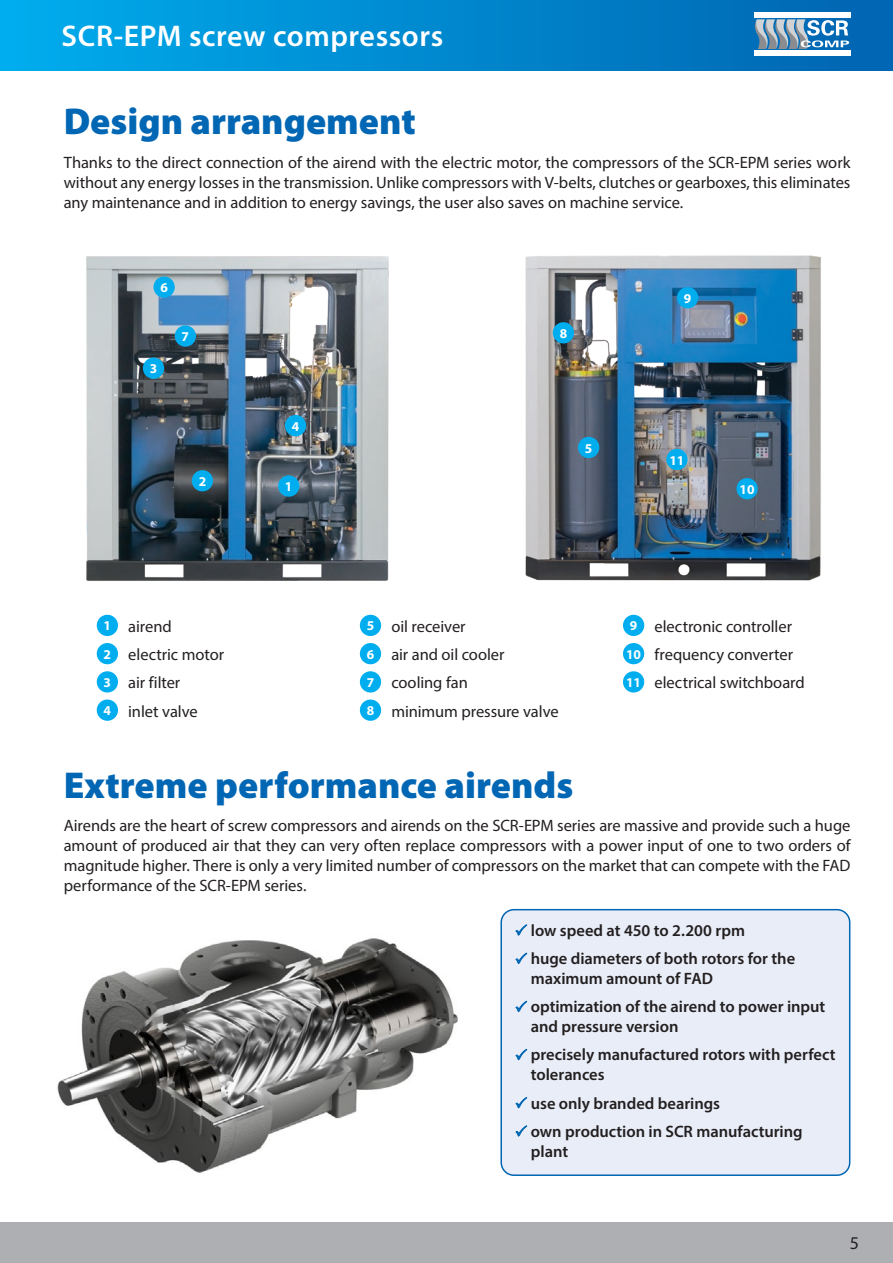
<style>
.page{position:relative;width:893px;height:1263px;background:#fff}
.page>*{position:absolute;margin:0;border:0;box-sizing:border-box;transform-origin:0 0}
.t1{font:900 37.5px "Myriad Pro";color:#0166b3}
.t2{font:600 30px "Myriad Pro";letter-spacing:.02em;color:#fff}
.t3{font:18px "Myriad Pro";color:#231f20}
.t4{font:16.5px/28.2px "Myriad Pro";letter-spacing:-.005em;color:#231f20}
.t5{font:600 16.5px/28.3px "Myriad Pro";color:#231f20}
.t6{font:700 13.5px "Myriad Pro";color:#fff}
.s1{font-weight:700;font-size:13.5px;color:#fff}
</style>
<div class="page">
<div style="left:0;top:1222px;width:893px;height:41px;background:#aeafb3"></div>
<div style="left:0;top:0;width:893px;height:70px;background:linear-gradient(to right,#00abec,#0767b2)"></div>
<div style="left:754px;top:13px;width:96px;height:5px;background:#fff"></div>
<div style="left:754px;top:50px;width:96px;height:5px;background:#fff"></div>
<svg style="left:754px;top:19px;width:95px;height:30px;background:#75a0c1"></svg>
<img style="left:86px;top:256px;width:303px;height:325px">
<img style="left:525px;top:255px;width:296px;height:326px">
<div style="left:97px;top:615px;width:21px;height:21px;background:#00aeef;border-radius:50%"></div>
<div style="left:97px;top:643px;width:21px;height:21px;background:#00aeef;border-radius:50%"></div>
<div style="left:97px;top:671px;width:21px;height:21px;background:#00aeef;border-radius:50%"></div>
<div style="left:97px;top:699px;width:21px;height:22px;background:#00aeef;border-radius:50%"></div>
<div style="left:360px;top:615px;width:21px;height:21px;background:#00aeef;border-radius:50%"></div>
<div style="left:360px;top:643px;width:21px;height:21px;background:#00aeef;border-radius:50%"></div>
<div style="left:360px;top:671px;width:21px;height:21px;background:#00aeef;border-radius:50%"></div>
<div style="left:360px;top:699px;width:21px;height:22px;background:#00aeef;border-radius:50%"></div>
<div style="left:623px;top:615px;width:21px;height:21px;background:#00aeef;border-radius:50%"></div>
<div style="left:623px;top:643px;width:21px;height:21px;background:#00aeef;border-radius:50%"></div>
<div style="left:623px;top:671px;width:21px;height:21px;background:#00aeef;border-radius:50%"></div>
<div style="left:278px;top:475px;width:21px;height:22px;background:#00aeef;border-radius:50%"></div>
<div style="left:192px;top:470px;width:21px;height:21px;background:#00aeef;border-radius:50%"></div>
<div style="left:143px;top:358px;width:21px;height:21px;background:#00aeef;border-radius:50%"></div>
<div style="left:578px;top:437px;width:21px;height:21px;background:#00aeef;border-radius:50%"></div>
<div style="left:666px;top:449px;width:22px;height:21px;background:#00aeef;border-radius:50%"></div>
<div style="left:553px;top:322px;width:21px;height:21px;background:#00aeef;border-radius:50%"></div>
<div style="left:677px;top:287px;width:21px;height:21px;background:#00aeef;border-radius:50%"></div>
<div style="left:736px;top:478px;width:22px;height:21px;background:#00aeef;border-radius:50%"></div>
<div style="left:175px;top:325px;width:21px;height:22px;background:#00aeef;border-radius:50%"></div>
<div style="left:285px;top:415px;width:21px;height:21px;background:#00aeef;border-radius:50%"></div>
<div style="left:153px;top:276px;width:22px;height:22px;background:#00aeef;border-radius:50%"></div>
<img style="left:57px;top:938px;width:400px;height:235px">
<div style="left:501px;top:910px;width:349px;height:265px;background:#e8edf7;border-radius:13px"></div>
<div style="left:500px;top:909px;width:350px;height:267px;border:2px solid #0166b3;border-radius:13px"></div>
<h2 class="t2" style="left:62px;top:17px;width:383px">SCR-EPM screw compressors</h2>
<h1 class="t1" style="left:64px;top:97px;width:353px">Design arrangement</h1>
<p class="t4" style="left:64px;top:152px;width:788px;line-height:19.8px;text-align:justify">Thanks to the direct connection of the airend with the electric motor, the compressors of the SCR-EPM series work without any energy losses in the transmission. Unlike compressors with V-belts, clutches or gearboxes, this eliminates any maintenance and in addition to energy savings, the user also saves on machine service.</p>
<p class="t6" style="left:160px;top:279px;width:9px">6</p>
<p class="t6" style="left:150px;top:360px;width:9px">3</p>
<p class="t6" style="left:182px;top:328px;width:9px">7</p>
<p class="t6" style="left:199px;top:472px;width:9px">2</p>
<p class="t6" style="left:292px;top:417px;width:9px">4</p>
<p class="t6" style="left:285px;top:478px;width:9px">1</p>
<p class="t6" style="left:560px;top:325px;width:9px">8</p>
<p class="t6" style="left:585px;top:439px;width:9px">5</p>
<p class="t6" style="left:684px;top:289px;width:9px">9</p>
<p class="t6" style="left:669px;top:451px;width:16px">11</p>
<p class="t6" style="left:740px;top:480px;width:16px">10</p>
<p class="t4" style="left:104px;top:612px;width:122px"><span class="s1">1</span> airend<br><span class="s1">2</span> electric motor<br><span class="s1">3</span> air filter<br><span class="s1">4</span> inlet valve</p>
<p class="t4" style="left:367px;top:612px;width:193px"><span class="s1">5</span> oil receiver<br><span class="s1">6</span> air and oil cooler<br><span class="s1">7</span> cooling fan<br><span class="s1">8</span> minimum pressure valve</p>
<p class="t4" style="left:626px;top:612px;width:180px"><span class="s1">9</span> electronic controller<br><span class="s1">10</span> frequency converter<br><span class="s1">11</span> electrical switchboard</p>
<h1 class="t1" style="left:64px;top:760px;width:511px">Extreme performance airends</h1>
<p class="t4" style="left:64px;top:816px;width:788px;line-height:19.8px;text-align:justify">Airends are the heart of screw compressors and airends on the SCR-EPM series are massive and provide such a huge amount of produced air that they can very often replace compressors with a power input of one to two orders of magnitude higher. There is only a very limited number of compressors on the market that can compete with the FAD performance of the SCR-EPM series.</p>
<p class="t5" style="left:531px;top:916px;width:266px">low speed at 450 to 2.200 rpm<br>huge diameters of both rotors for the</p>
<p class="t5" style="left:531px;top:964px;width:296px">maximum amount of FAD<br>optimization of the airend to power input</p>
<p class="t5" style="left:531px;top:1012px;width:306px">and pressure version<br>precisely manufactured rotors with perfect</p>
<p class="t5" style="left:531px;top:1060px;width:273px">tolerances<br>use only branded bearings<br>own production in SCR manufacturing</p>
<p class="t5" style="left:531px;top:1136px;width:39px">plant</p>
<p class="t3" style="left:850px;top:1232px;width:11px">5</p>
</div>
